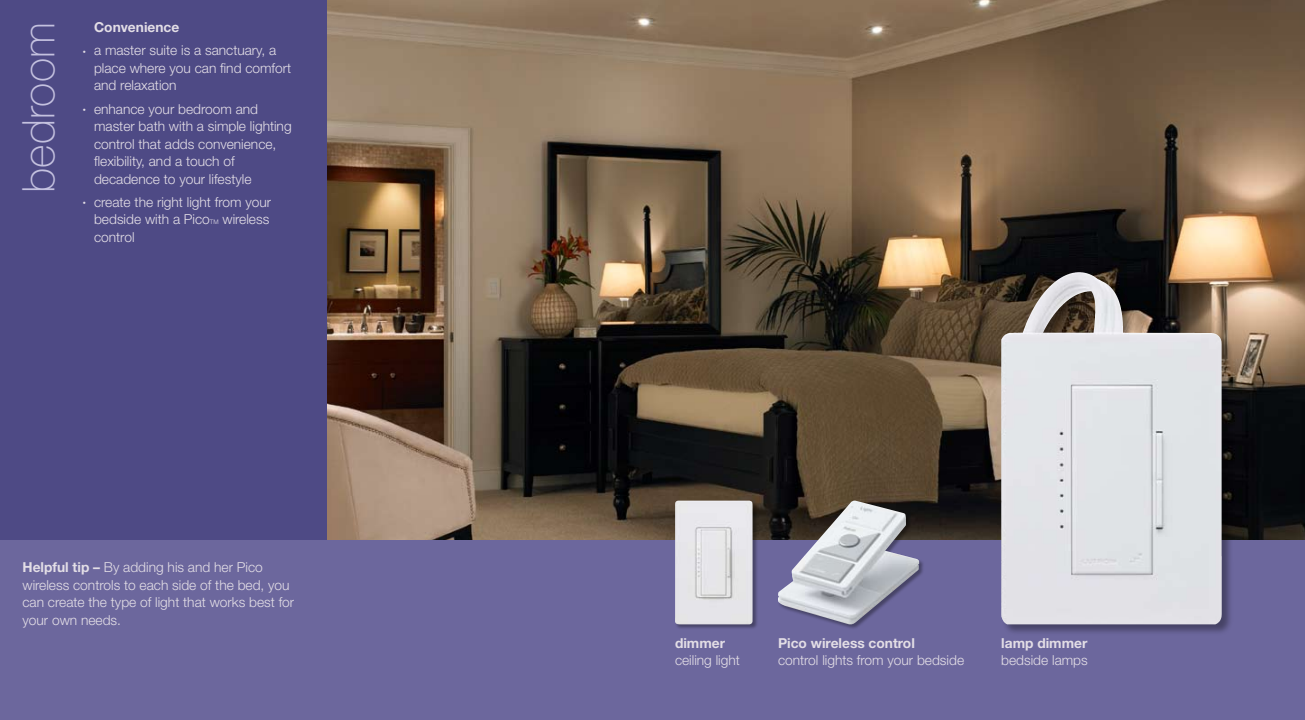
<style>
.page{position:relative;width:1305px;height:720px;background:#fff}
.page>*{position:absolute;margin:0;border:0;box-sizing:border-box;transform-origin:0 0}
.t1{font:100 45px "Helvetica Neue LT Std";color:#c4c1df}
.t2{font:300 13.75px/17.5px "Helvetica Neue LT Std";color:#e3dee6}
.t3{font:700 13.75px "Helvetica Neue LT Std";color:#e3dee6}
.s1{font-size:6.25px}
.s2{font-weight:700}
</style>
<div class="page">
<img style="left:326px;top:0;width:979px;height:540px">
<div style="left:652px;top:540px;width:653px;height:180px;background:#6c679d"></div>
<div style="left:0;top:0;width:326px;height:720px;background:#4e4a85"></div>
<div style="left:675px;top:500px;width:88px;height:135px;background:#000;opacity:.35"></div>
<img style="left:675px;top:501px;width:78px;height:123px">
<div style="left:1000px;top:271px;width:238px;height:370px;background:#000;opacity:.35"></div>
<img style="left:1035px;top:272px;width:43px;height:33px">
<div style="left:0;top:540px;width:652px;height:180px;background:#6c679d"></div>
<div style="left:778px;top:500px;width:152px;height:135px;background:#000;opacity:.35"></div>
<img style="left:778px;top:501px;width:141px;height:123px">
<h1 class="t1" style="left:13px;top:193px;width:172px;rotate:-90deg">bedroom</h1>
<p class="t3" style="left:94px;top:19px;width:87px">Convenience</p>
<p class="t2" style="left:94px;top:42px;width:199px;text-indent:-11px"><span class="s1">•</span> a master suite is a sanctuary, a place where you can find comfort and relaxation</p>
<p class="t2" style="left:94px;top:100px;width:199px;text-indent:-11px"><span class="s1">•</span> enhance your bedroom and master bath with a simple lighting control that adds convenience, flexibility, and a touch of decadence to your lifestyle</p>
<p class="t2" style="left:94px;top:193px;width:179px;text-indent:-11px"><span class="s1">•</span> create the right light from your bedside with a Pico<span class="s1">TM</span> wireless control</p>
<p class="t2" style="left:22px;top:558px;width:273px"><span class="s2">Helpful tip –</span> By adding his and her Pico wireless controls to each side of the bed, you can create the type of light that works best for your own needs.</p>
<p class="t3" style="left:675px;top:634px;width:52px">dimmer</p>
<p class="t2" style="left:675px;top:651px;width:66px">ceiling light</p>
<p class="t3" style="left:778px;top:634px;width:138px">Pico wireless control</p>
<p class="t2" style="left:778px;top:651px;width:188px">control lights from your bedside</p>
<p class="t3" style="left:1001px;top:634px;width:88px">lamp dimmer</p>
<p class="t2" style="left:1001px;top:651px;width:88px">bedside lamps</p>
</div>
